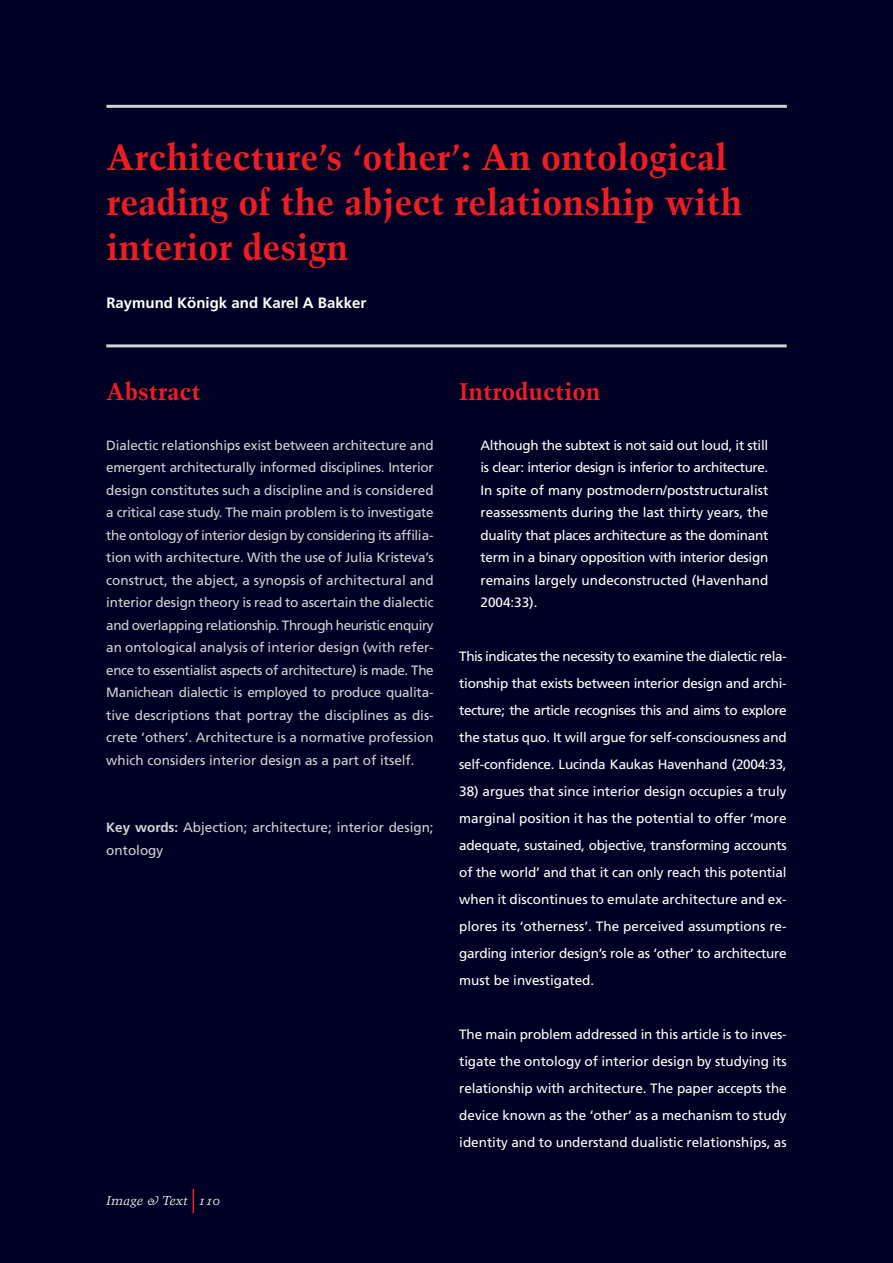
<style>
.page{position:relative;width:893px;height:1263px;background:#000024}
.page>*{position:absolute;margin:0;border:0;box-sizing:border-box;transform-origin:0 0}
.Header_1{font:36px/45px "Trump Mediaeval Bold Os F";color:#ed1d24}
.Header_2{font:24px "Trump Mediaeval Bold Os F";color:#ed1d24}
.Header_4{font:700 15px "Frutiger";color:#fff}
.Body_text{font:13.5px/27px "Frutiger";letter-spacing:-.01em;color:#fff;text-align:justify}
.Abstract{font:13.5px/22.5px "Frutiger";color:#d1d3d4;text-align:justify}
.Body_indent{font:13.5px/22.5px "Frutiger";color:#fff;text-align:justify}
.t1{font:12.75px "Trump Mediaeval Italic Os F";color:#fff}
.s1{font-weight:700}
</style>
<div class="page">
<hr style="left:192px;top:1189px;width:2px;height:24px;background:#ed1d24">
<hr style="left:106px;top:344px;width:681px;height:3px;background:#d1d3d4">
<hr style="left:106px;top:105px;width:681px;height:3px;background:#d1d3d4">
<p class="Header_1" style="left:106px;top:134px;width:638px">Architecture’s ‘other’: An ontological reading of the abject relationship with interior design</p>
<p class="Header_4" style="left:106px;top:294px;width:261px">Raymund Königk and Karel A Bakker</p>
<p class="Header_2" style="left:106px;top:377px;width:96px">Abstract</p>
<p class="Abstract" style="left:106px;top:434px;width:329px">Dialectic relationships exist between architecture and emergent architecturally informed disciplines. Interior design constitutes such a discipline and is considered a critical case study. The main problem is to investigate the ontology of interior design by considering its affilia&shy;tion with architecture. With the use of Julia Kristeva’s construct, the abject, a synopsis of architectural and interior design theory is read to ascertain the dialectic and overlapping relationship. Through heuristic enquiry an ontological analysis of interior design (with refer&shy;ence to essentialist aspects of architecture) is made. The Manichean dialectic is employed to produce qualita&shy;tive descriptions that portray the disciplines as dis&shy;crete ‘others’. Architecture is a normative profession which considers interior design as a part of itself.</p>
<p class="Abstract" style="left:106px;top:816px;width:329px"><span class="s1">Key words:</span> Abjection; architecture; interior design; ontology</p>
<p class="t1" style="left:106px;top:1193px;width:115px">Image &amp; Text 110</p>
<p class="Header_2" style="left:459px;top:377px;width:143px">Introduction</p>
<p class="Body_indent" style="left:480px;top:434px;width:289px">Although the subtext is not said out loud, it still is clear: interior design is inferior to architecture.<br>In spite of many postmodern/poststructuralist reassessments during the last thirty years, the duality that places architecture as the dominant term in a binary opposition with interior design remains largely undeconstructed (Havenhand 2004:33).</p>
<p class="Body_text" style="left:459px;top:643px;width:329px">This indicates the necessity to examine the dialectic rela&shy;tionship that exists between interior design and archi&shy;tecture; the article recognises this and aims to explore the status quo. It will argue for self-consciousness and self-confidence. Lucinda Kaukas Havenhand (2004:33,</p>
<p class="Body_text" style="left:459px;top:778px;width:329px">38) argues that since interior design occupies a truly marginal position it has the potential to offer ‘more adequate, sustained, objective, transforming accounts of the world’ and that it can only reach this potential when it discontinues to emulate architecture and ex&shy;plores its ‘otherness’. The perceived assumptions re&shy;garding interior design’s role as ‘other’ to architecture must be investigated.</p>
<p class="Body_text" style="left:459px;top:1021px;width:329px">The main problem addressed in this article is to inves&shy;tigate the ontology of interior design by studying its relationship with architecture. The paper accepts the device known as the ‘other’ as a mechanism to study identity and to understand dualistic relationships, as</p>
</div>
